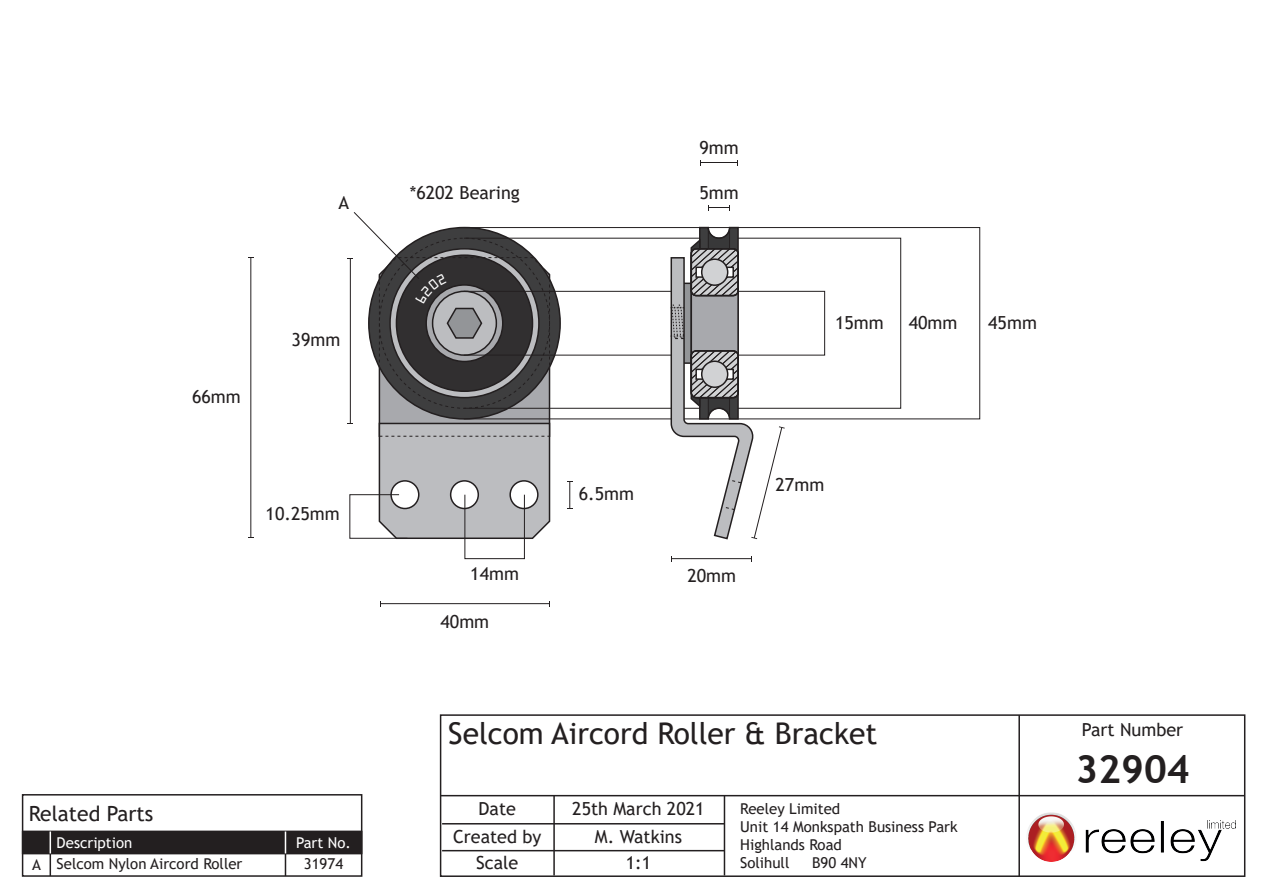
<style>
.page{position:relative;width:1263px;height:893px;background:#fff}
.page>*{position:absolute;margin:0;border:0;box-sizing:border-box;transform-origin:0 0}
.t1{font:700 39px "Trebuchet MS";color:#231f20}
.t2{font:30px "Trebuchet MS";color:#231f20}
.t3{font:21px "Trebuchet MS";color:#231f20}
.t4{font:18px/28.3px "Trebuchet MS";color:#231f20;text-align:center}
.t5{font:15px/18px "Trebuchet MS";color:#231f20}
.t6{font:15px "Trebuchet MS";color:#fff}
</style>
<div class="page">
<div style="left:464px;top:291px;width:361px;height:64px;border:1px solid #231f20"></div>
<div style="left:465px;top:494px;width:60px;height:65px;border:1px solid #231f20"></div>
<hr style="left:380px;top:603px;width:169px;height:1px;background:#231f20">
<hr style="left:251px;top:258px;width:1px;height:280px;background:#231f20">
<svg style="left:567px;top:481px;width:6px;height:28px"></svg>
<div style="left:440px;top:714px;width:805px;height:163px;border:2px solid #231f20"></div>
<hr style="left:1018px;top:715px;width:2px;height:161px;background:#231f20">
<hr style="left:1019px;top:795px;width:226px;height:1px;background:#231f20">
<hr style="left:553px;top:795px;width:2px;height:80px;background:#231f20">
<hr style="left:442px;top:823px;width:282px;height:1px;background:#231f20">
<hr style="left:442px;top:850px;width:282px;height:1px;background:#231f20">
<hr style="left:441px;top:795px;width:578px;height:1px;background:#231f20">
<hr style="left:724px;top:795px;width:1px;height:80px;background:#231f20">
<img style="left:1027px;top:813px;width:194px;height:48px">
<img style="left:1207px;top:820px;width:28px;height:8px">
<hr style="left:672px;top:558px;width:80px;height:1px;background:#231f20">
<svg style="left:670px;top:226px;width:115px;height:314px"></svg>
<svg style="left:708px;top:205px;width:22px;height:5px"></svg>
<hr style="left:700px;top:162px;width:38px;height:1px;background:#231f20">
<div style="left:22px;top:831px;width:340px;height:23px;background:#231f20"></div>
<div style="left:22px;top:794px;width:340px;height:83px;border:2px solid #231f20"></div>
<hr style="left:50px;top:831px;width:1px;height:45px;background:#231f20">
<hr style="left:23px;top:853px;width:339px;height:1px;background:#231f20">
<hr style="left:23px;top:831px;width:339px;height:1px;background:#231f20">
<hr style="left:285px;top:831px;width:1px;height:45px;background:#231f20">
<svg style="left:50px;top:831px;width:1px;height:22px"></svg>
<svg style="left:285px;top:831px;width:1px;height:22px"></svg>
<svg style="left:347px;top:212px;width:204px;height:328px"></svg>
<p class="t4" style="left:699px;top:134px;width:41px">9mm</p>
<p class="t4" style="left:338px;top:188px;width:12px">A</p>
<p class="t4" style="left:410px;top:179px;width:112px">*6202 Bearing</p>
<p class="t4" style="left:699px;top:179px;width:41px">5mm</p>
<p class="t4" style="left:835px;top:308px;width:50px">15mm</p>
<p class="t4" style="left:909px;top:308px;width:50px">40mm</p>
<p class="t4" style="left:988px;top:308px;width:50px">45mm</p>
<p class="t4" style="left:292px;top:325px;width:50px">39mm</p>
<p class="t4" style="left:192px;top:382px;width:50px">66mm</p>
<p class="t4" style="left:579px;top:479px;width:57px">6.5mm</p>
<p class="t4" style="left:775px;top:470px;width:50px">27mm</p>
<p class="t4" style="left:266px;top:499px;width:76px">10.25mm</p>
<p class="t4" style="left:470px;top:559px;width:50px">14mm</p>
<p class="t4" style="left:440px;top:607px;width:50px">40mm</p>
<p class="t4" style="left:687px;top:561px;width:50px">20mm</p>
<h2 class="t2" style="left:448px;top:714px;width:431px">Selcom Aircord Roller &amp; Bracket</h2>
<p class="t4" style="left:1082px;top:716px;width:103px">Part Number</p>
<h1 class="t1" style="left:1075px;top:745px;width:116px">32904</h1>
<p class="t3" style="left:29px;top:800px;width:126px">Related Parts</p>
<p class="t5" style="left:57px;top:855px;width:187px">Selcom Nylon Aircord Roller</p>
<p class="t6" style="left:57px;top:833px;width:77px">Description</p>
<p class="t5" style="left:32px;top:855px;width:10px">A</p>
<p class="t6" style="left:296px;top:833px;width:56px">Part No.</p>
<p class="t5" style="left:304px;top:855px;width:41px">31974</p>
<p class="t4" style="left:453px;top:794px;width:90px">Date<br>Created by</p>
<p class="t4" style="left:572px;top:794px;width:134px">25th March 2021</p>
<p class="t4" style="left:595px;top:823px;width:89px">M. Watkins</p>
<p class="t4" style="left:476px;top:848px;width:44px">Scale</p>
<p class="t4" style="left:626px;top:848px;width:27px">1:1</p>
<p class="t5" style="left:740px;top:799px;width:219px">Reeley Limited<br>Unit 14 Monkspath Business Park<br>Highlands Road<br>Solihull</p>
<p class="t5" style="left:812px;top:853px;width:56px">B90 4NY</p>
</div>
